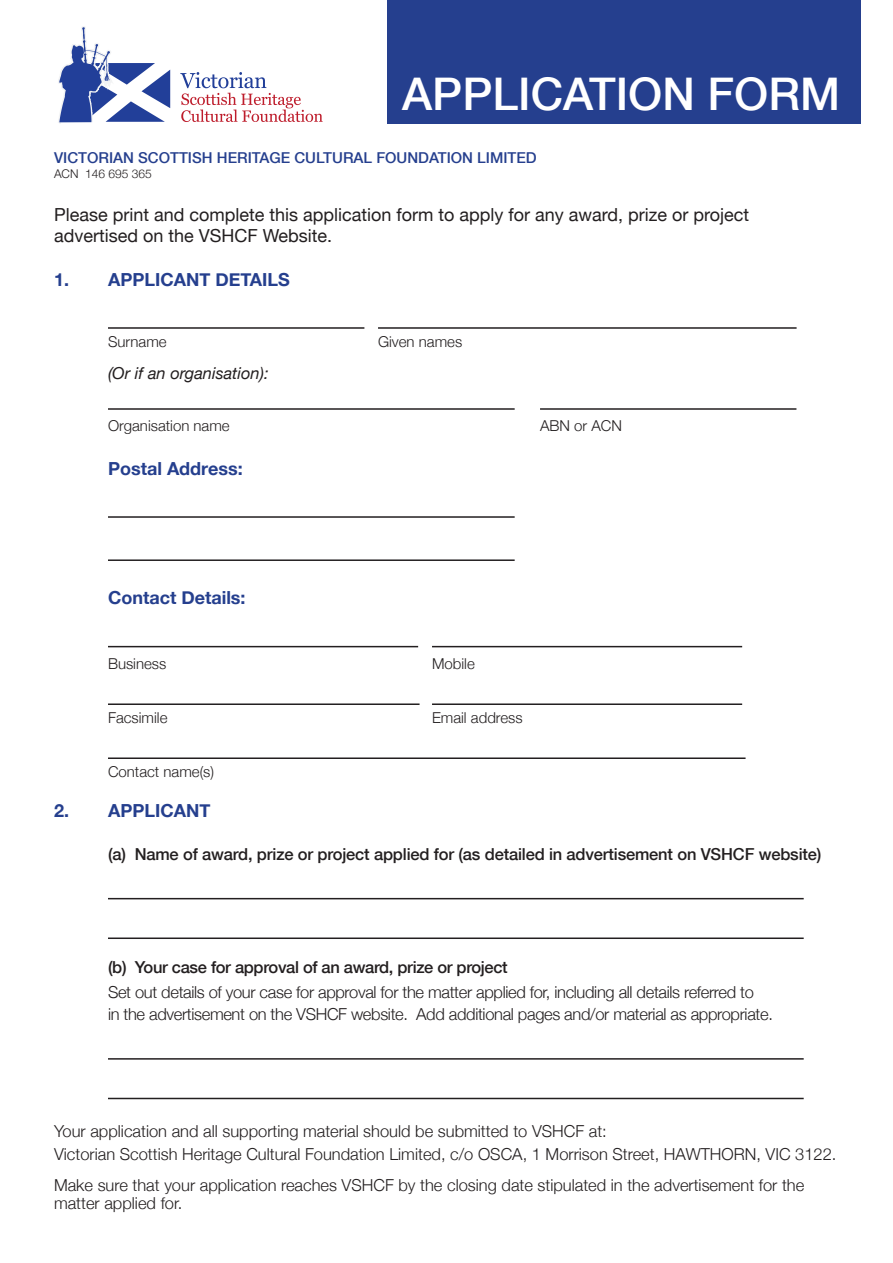
<style>
.page{position:relative;width:893px;height:1263px;background:#fff}
.page>*{position:absolute;margin:0;border:0;box-sizing:border-box;transform-origin:0 0}
.t1{font:500 45px "Helvetica Neue";color:#fff}
.t2{font:18px/21.6px "Helvetica Neue";color:#231f20}
.t3{font:700 18px "Helvetica Neue";color:#253f8e}
.t4{font:300 16.5px/22.5px "Helvetica Neue";color:#231f20}
.t5{font:300 16.5px/21.6px "Helvetica Neue";letter-spacing:-.02em;color:#231f20}
.t6{font:500 16.5px "Helvetica Neue";letter-spacing:-.01em;color:#231f20}
.t7{font:italic 16.5px "Helvetica Neue";color:#231f20}
.t8{font:300 15px "Helvetica Neue";color:#231f20}
.t9{font:500 15px "Helvetica Neue";color:#253f8e}
.t10{font:300 12px "Helvetica Neue";color:#231f20}
</style>
<div class="page">
<hr style="left:108px;top:327px;width:256px;height:2px;background:#231f20">
<hr style="left:378px;top:327px;width:419px;height:2px;background:#231f20">
<hr style="left:108px;top:408px;width:407px;height:2px;background:#231f20">
<hr style="left:540px;top:408px;width:256px;height:2px;background:#231f20">
<hr style="left:108px;top:516px;width:407px;height:2px;background:#231f20">
<hr style="left:108px;top:559px;width:407px;height:2px;background:#231f20">
<hr style="left:108px;top:646px;width:310px;height:1px;background:#231f20">
<hr style="left:432px;top:646px;width:310px;height:1px;background:#231f20">
<hr style="left:108px;top:703px;width:312px;height:2px;background:#231f20">
<hr style="left:432px;top:703px;width:310px;height:2px;background:#231f20">
<hr style="left:108px;top:757px;width:638px;height:2px;background:#231f20">
<hr style="left:108px;top:898px;width:696px;height:1px;background:#231f20">
<hr style="left:108px;top:937px;width:696px;height:2px;background:#231f20">
<hr style="left:108px;top:1058px;width:696px;height:1px;background:#231f20">
<hr style="left:108px;top:1098px;width:696px;height:1px;background:#231f20">
<svg style="left:180px;top:72px;width:143px;height:50px"></svg>
<svg style="left:58px;top:26px;width:112px;height:98px"></svg>
<div style="left:387px;top:0;width:473px;height:123px;background:#253f8e"></div>
<h1 class="t1" style="left:402px;top:67px;width:439px">APPLICATION FORM</h1>
<p class="t9" style="left:54px;top:149px;width:484px">VICTORIAN SCOTTISH HERITAGE CULTURAL FOUNDATION LIMITED</p>
<p class="t10" style="left:54px;top:166px;width:99px">ACN 146 695 365</p>
<p class="t2" style="left:54px;top:203px;width:697px">Please print and complete this application form to apply for any award, prize or project advertised on the VSHCF Website.</p>
<p class="t3" style="left:54px;top:268px;width:237px">1. APPLICANT DETAILS</p>
<p class="t8" style="left:108px;top:332px;width:60px">Surname</p>
<p class="t8" style="left:378px;top:332px;width:86px">Given names</p>
<p class="t7" style="left:108px;top:363px;width:162px">(Or if an organisation):</p>
<p class="t8" style="left:108px;top:417px;width:123px">Organisation name</p>
<p class="t8" style="left:540px;top:417px;width:83px">ABN or ACN</p>
<p class="t3" style="left:108px;top:457px;width:136px">Postal Address:</p>
<p class="t3" style="left:108px;top:587px;width:139px">Contact Details:</p>
<p class="t8" style="left:108px;top:654px;width:60px">Business</p>
<p class="t8" style="left:432px;top:654px;width:44px">Mobile</p>
<p class="t8" style="left:108px;top:708px;width:61px">Facsimile</p>
<p class="t8" style="left:432px;top:708px;width:92px">Email address</p>
<p class="t8" style="left:108px;top:762px;width:108px">Contact name(s)</p>
<p class="t3" style="left:54px;top:799px;width:158px">2. APPLICANT</p>
<p class="t6" style="left:108px;top:844px;width:715px">(a) Name of award, prize or project applied for (as detailed in advertisement on VSHCF website)</p>
<p class="t6" style="left:108px;top:957px;width:401px">(b) Your case for approval of an award, prize or project</p>
<p class="t5" style="left:108px;top:981px;width:666px">Set out details of your case for approval for the matter applied for, including all details referred to<br>in the advertisement on the VSHCF website. Add additional pages and/or material as appropriate.</p>
<p class="t4" style="left:54px;top:1119px;width:784px">Your application and all supporting material should be submitted to VSHCF at:<br>Victorian Scottish Heritage Cultural Foundation Limited, c/o OSCA, 1 Morrison Street, HAWTHORN, VIC 3122.</p>
<p class="t4" style="left:54px;top:1176px;width:752px;line-height:18px">Make sure that your application reaches VSHCF by the closing date stipulated in the advertisement for the matter applied for.</p>
</div>
